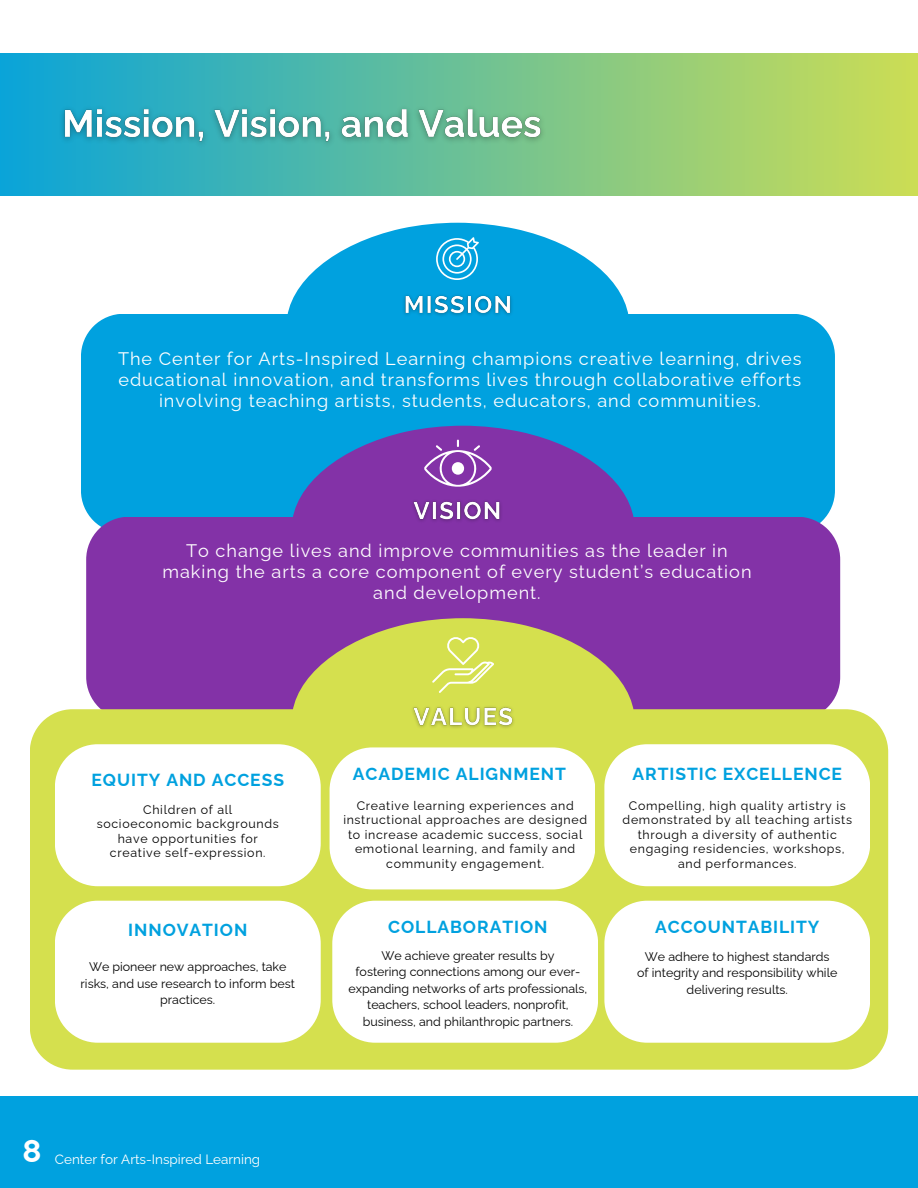
<style>
.page{position:relative;width:918px;height:1188px;background:#fff}
.page>*{position:absolute;margin:0;border:0;box-sizing:border-box;transform-origin:0 0}
.t1{font:700 31.5px "Raleway";color:#fff}
.t2{font:18.15px/21.1px "Raleway";letter-spacing:.055em;color:#fff;text-align:center}
.t3{font:700 17.4px "Raleway";letter-spacing:.055em;color:#00a1df}
.t4{font:13.5px "Raleway";color:#fff}
.t5{font:12.45px/14.4px "Raleway";letter-spacing:.055em;color:#000;text-align:center}
.t6{font:12.45px/16.6px "Raleway";color:#000;text-align:center}
</style>
<div class="page">
<div style="left:0;top:1096px;width:918px;height:92px;background:#00a1df"></div>
<div style="left:0;top:53px;width:918px;height:143px;background:linear-gradient(to right,#09a4d9,#ccdd54)"></div>
<img style="left:56px;top:101px;width:494px;height:52px">
<div style="left:81px;top:314px;width:754px;height:203px;background:#00a1df"></div>
<svg style="left:287px;top:223px;width:342px;height:126px"></svg>
<div style="left:86px;top:517px;width:754px;height:101px;background:#8332a7"></div>
<svg style="left:292px;top:426px;width:343px;height:126px;background:#6b49b2"></svg>
<div style="left:30px;top:713px;width:858px;height:357px;background:#d5e04e"></div>
<img style="left:397px;top:288px;width:121px;height:34px">
<img style="left:407px;top:495px;width:100px;height:33px">
<svg style="left:55px;top:618px;width:815px;height:271px"></svg>
<svg style="left:55px;top:901px;width:266px;height:142px"></svg>
<svg style="left:332px;top:901px;width:266px;height:142px"></svg>
<svg style="left:604px;top:901px;width:266px;height:142px"></svg>
<p class="t2" style="left:118px;top:348px;width:685px">The Center for Arts-Inspired Learning champions creative learning, drives educational innovation, and transforms lives through collaborative efforts involving teaching artists, students, educators, and communities.</p>
<p class="t2" style="left:162px;top:540px;width:591px">To change lives and improve communities as the leader in making the arts a core component of every student’s education and development.</p>
<h4 class="t3" style="left:91px;top:770px;width:194px">EQUITY AND ACCESS</h4>
<p class="t3" style="left:353px;top:763px;width:215px">ACADEMIC ALIGNMENT</p>
<h4 class="t3" style="left:633px;top:763px;width:211px">ARTISTIC EXCELLENCE</h4>
<h3 class="t5" style="left:97px;top:802px;width:184px">Children of all socioeconomic backgrounds have opportunities for creative self-expression.</h3>
<p class="t5" style="left:343px;top:798px;width:245px">Creative learning experiences and instructional approaches are designed to increase academic success, social emotional learning, and family and community engagement.</p>
<h3 class="t5" style="left:623px;top:798px;width:231px">Compelling, high quality artistry is demonstrated by all teaching artists through a diversity of authentic engaging residencies, workshops, and performances.</h3>
<p class="t3" style="left:128px;top:920px;width:121px">INNOVATION</p>
<h3 class="t3" style="left:388px;top:917px;width:161px">COLLABORATION</h3>
<p class="t3" style="left:655px;top:917px;width:166px">ACCOUNTABILITY</p>
<p class="t6" style="left:81px;top:959px;width:216px">We pioneer new approaches, take risks, and use research to inform best practices.</p>
<h3 class="t6" style="left:381px;top:947px;width:174px">We achieve greater results by</h3>
<p class="t6" style="left:349px;top:963px;width:240px">fostering connections among our ever&shy;expanding networks of arts professionals, teachers, school leaders, nonprofit, business, and philanthropic partners.</p>
<p class="t6" style="left:645px;top:948px;width:186px">We adhere to highest standards</p>
<h3 class="t6" style="left:637px;top:965px;width:202px">of integrity and responsibility while</h3>
<p class="t6" style="left:687px;top:981px;width:103px">delivering results.</p>
<h3 class="t1" style="left:22px;top:1133px;width:21px">8</h3>
<p class="t4" style="left:55px;top:1151px;width:207px">Center for Arts-Inspired Learning</p>
</div>
